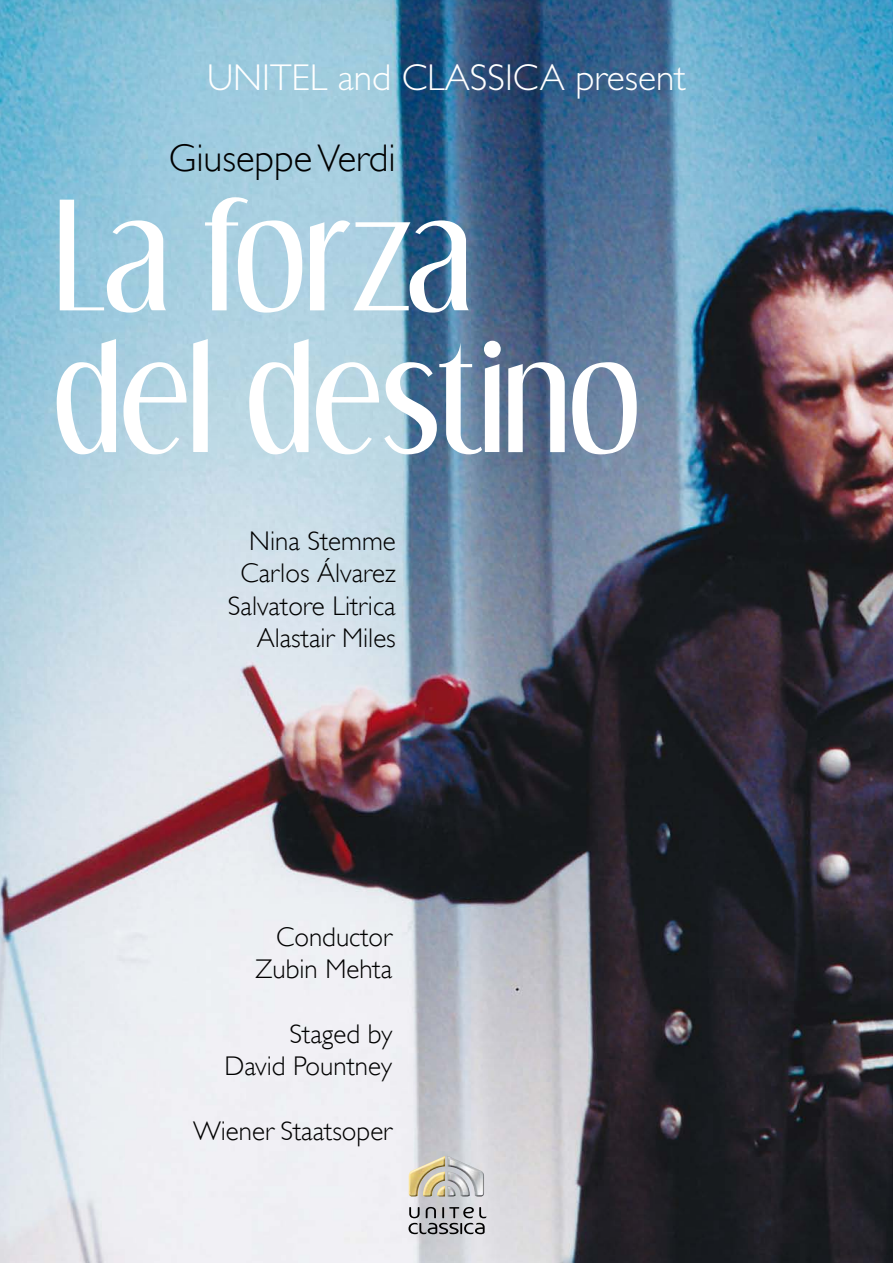
<style>
.page{position:relative;width:893px;height:1263px;background:#fff}
.page>*{position:absolute;margin:0;border:0;box-sizing:border-box;transform-origin:0 0}
.t1{font:130.95px/141.8px "Dream Orphans";color:#fff}
.t2{font:300 38.55px "Gill Sans";color:#000}
.t3{font:300 37.5px "Gill Sans Std";color:#fff}
.t4{font:300 27px/32.4px "Gill Sans";color:#000;text-align:right}
</style>
<div class="page">
<img style="left:0;top:0;width:893px;height:1263px">
<img style="left:409px;top:1156px;width:75px;height:40px">
<svg style="left:408px;top:1207px;width:78px;height:27px;background:#9f9fa3"></svg>
<svg style="left:500px;top:1250px;width:4px;height:4px"></svg>
<h3 class="t3" style="left:207px;top:56px;width:480px">Unitel and Classica present</h3>
<h2 class="t2" style="left:169px;top:136px;width:229px">Giuseppe Verdi</h2>
<h1 class="t1" style="left:55px;top:185px;width:586px">La forza del destino</h1>
<p class="t4" style="left:228px;top:524px;width:169px">Nina Stemme<br>Carlos Álvarez<br>Salvatore Litrica<br>Alastair Miles</p>
<p class="t4" style="left:255px;top:920px;width:138px">Conductor<br>Zubin Mehta</p>
<p class="t4" style="left:224px;top:1018px;width:169px">Staged by<br>David Pountney</p>
<p class="t4" style="left:193px;top:1115px;width:201px">Wiener Staatsoper</p>
</div>
